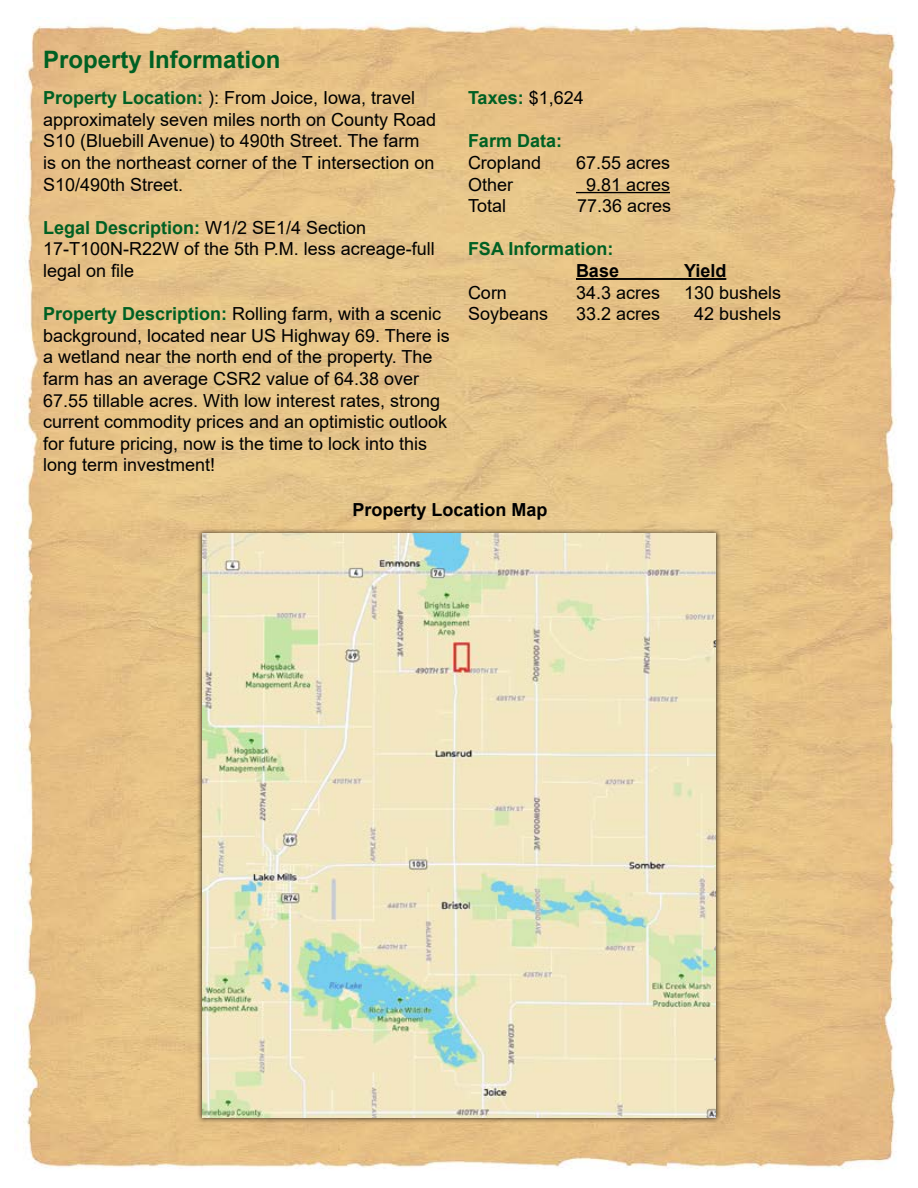
<style>
.page{position:relative;width:918px;height:1188px;background:#fff}
.page>*{position:absolute;margin:0;border:0;box-sizing:border-box;transform-origin:0 0}
.t1{font:700 24px "Arial";color:#006023}
.t2{font:18px/21.6px "Arial";color:#000}
.t3{font:700 18px "Arial";color:#006023}
.t4{font:700 18px "Arial";color:#000}
.s1{font-weight:700;color:#006023}
.s2{font-weight:400;color:#000}
</style>
<div class="page">
<img style="left:14px;top:17px;width:882px;height:1152px">
<hr style="left:576px;top:192px;width:94px;height:1px;background:#000">
<hr style="left:576px;top:278px;width:150px;height:2px;background:#000">
<div style="left:198px;top:529px;width:523px;height:594px;background:#000;opacity:.75"></div>
<img style="left:202px;top:534px;width:514px;height:583px">
<h1 class="t1" style="left:43px;top:42px;width:239px">Property Information</h1>
<p class="t2" style="left:43px;top:87px;width:395px"><span class="s1">Property Location:</span> ): From Joice, Iowa, travel approximately seven miles north on County Road S10 (Bluebill Avenue) to 490th Street. The farm is on the northeast corner of the T intersection on S10/490th Street.</p>
<p class="t2" style="left:43px;top:217px;width:393px"><span class="s1">Legal Description:</span> W1/2 SE1/4 Section<br>17-T100N-R22W of the 5th P.M. less acreage-full legal on file</p>
<p class="t2" style="left:43px;top:303px;width:408px"><span class="s1">Property Description:</span> Rolling farm, with a scenic background, located near US Highway 69. There is a wetland near the north end of the property. The farm has an average CSR2 value of 64.38 over 67.55 tillable acres. With low interest rates, strong current commodity prices and an optimistic outlook for future pricing, now is the time to lock into this long term investment!</p>
<p class="t3" style="left:468px;top:85px;width:117px">Taxes: <span class="s2">$1,624</span></p>
<p class="t3" style="left:468px;top:128px;width:96px">Farm Data:</p>
<p class="t2" style="left:468px;top:152px;width:75px">Cropland</p>
<p class="t2" style="left:576px;top:152px;width:96px">67.55 acres</p>
<p class="t2" style="left:468px;top:173px;width:47px">Other</p>
<p class="t2" style="left:586px;top:173px;width:86px">9.81 acres</p>
<p class="t2" style="left:468px;top:195px;width:40px">Total</p>
<p class="t2" style="left:577px;top:195px;width:96px">77.36 acres</p>
<p class="t3" style="left:468px;top:236px;width:147px">FSA Information:</p>
<p class="t4" style="left:576px;top:258px;width:45px">Base</p>
<p class="t4" style="left:684px;top:258px;width:44px">Yield</p>
<p class="t2" style="left:468px;top:281px;width:41px">Corn</p>
<p class="t2" style="left:576px;top:281px;width:86px">34.3 acres</p>
<p class="t2" style="left:684px;top:281px;width:99px">130 bushels</p>
<p class="t2" style="left:468px;top:303px;width:82px">Soybeans</p>
<p class="t2" style="left:576px;top:303px;width:86px">33.2 acres</p>
<p class="t2" style="left:694px;top:303px;width:89px">42 bushels</p>
<p class="t4" style="left:352px;top:497px;width:197px">Property Location Map</p>
</div>
